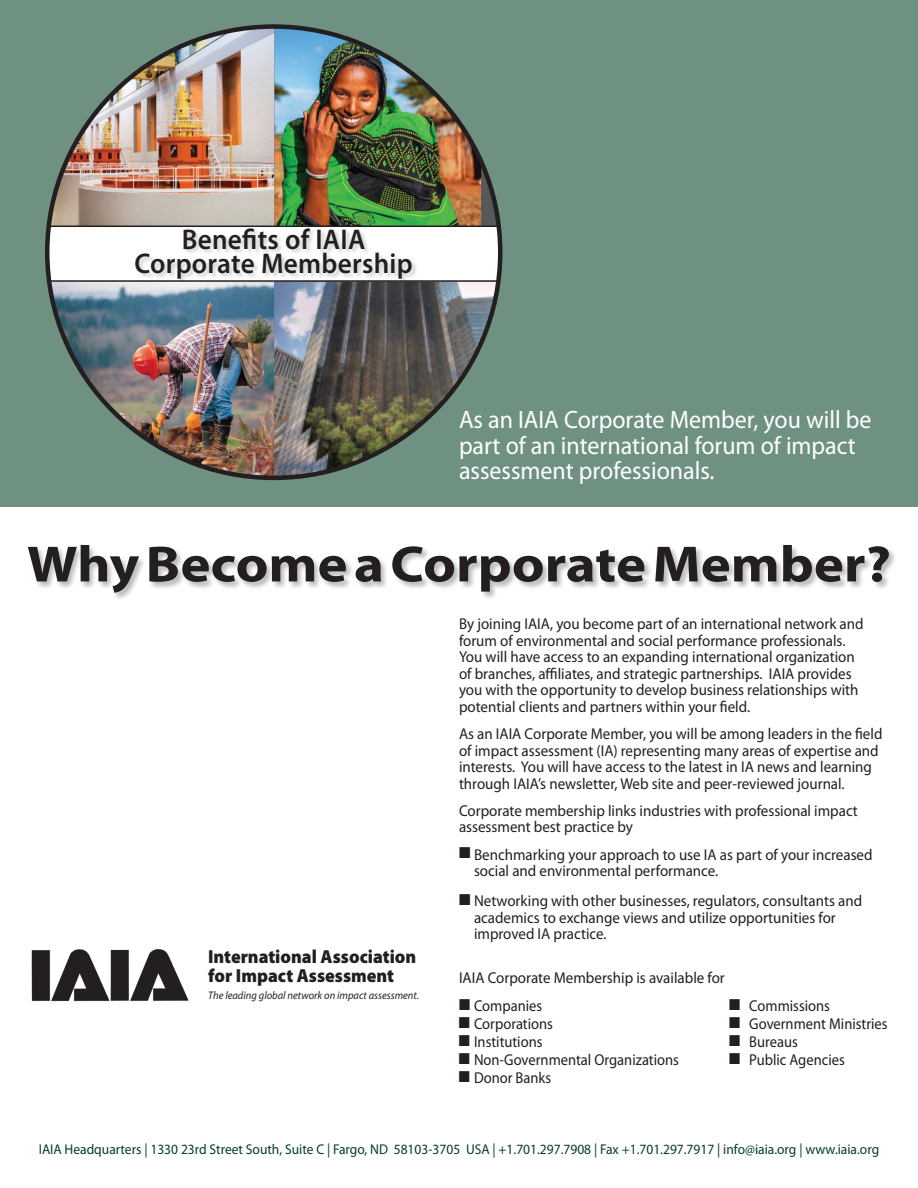
<style>
.page{position:relative;width:918px;height:1188px;background:#fff}
.page>*{position:absolute;margin:0;border:0;box-sizing:border-box;transform-origin:0 0}
.t1{font:700 51.3px "Myriad Pro";color:#231f20;scale:1.11 1}
.t2{font:600 28.5px/24.3px "Myriad Pro";letter-spacing:.01em;color:#231f20;text-align:center;scale:.95 1}
.t3{font:25.2px/25.5px "Myriad Pro";color:#fff;scale:.95 1}
.t4{font:900 18.9px/19.5px "Myriad Pro";color:#231f20;scale:.95 1}
.t5{font:15.75px/16.5px "Myriad Pro";color:#231f20;scale:.95 1}
.t6{font:15.75px "Myriad Pro";color:#231f20;scale:.92 1}
.t7{font:14.1px "Myriad Pro";color:#073e2b;scale:.95 1}
.t8{font:italic 10.95px "Myriad Pro";color:#231f20;scale:.95 1}
</style>
<div class="page">
<div style="left:0;top:0;width:918px;height:507px;background:#6f9182"></div>
<div style="left:48px;top:27px;width:451px;height:450px;background:#fff;border-radius:50%"></div>
<svg style="left:481px;top:156px;width:18px;height:70px"></svg>
<img style="left:274px;top:27px;width:207px;height:199px">
<div style="left:135px;top:228px;width:283px;height:57px;background:#231f20;opacity:.2"></div>
<img style="left:50px;top:282px;width:224px;height:199px">
<img style="left:274px;top:282px;width:225px;height:196px">
<img style="left:49px;top:27px;width:225px;height:199px">
<div style="left:28px;top:545px;width:869px;height:56px;background:#231f20;opacity:.3"></div>
<img style="left:31px;top:949px;width:158px;height:53px">
<hr style="left:48px;top:226px;width:451px;height:1px;background:#231f20">
<hr style="left:48px;top:280px;width:451px;height:2px;background:#231f20">
<h2 class="t2" style="left:134px;top:227px;width:294px">Benefits of IAIA<br>Corporate Membership</h2>
<h3 class="t3" style="left:459px;top:408px;width:436px">As an IAIA Corporate Member, you will be part of an international forum of impact assessment professionals.</h3>
<h1 class="t1" style="left:27px;top:535px;width:780px">Why Become a Corporate Member?</h1>
<p class="t4" style="left:208px;top:947px;width:221px">International Association for Impact Assessment</p>
<p class="t8" style="left:208px;top:989px;width:224px">The leading global network on impact assessment.</p>
<p class="t5" style="left:459px;top:616px;width:427px">By joining IAIA, you become part of an international network and forum of environmental and social performance professionals.<br>You will have access to an expanding international organization of branches, affiliates, and strategic partnerships. IAIA provides you with the opportunity to develop business relationships with potential clients and partners within your field.</p>
<p class="t5" style="left:459px;top:726px;width:447px">As an IAIA Corporate Member, you will be among leaders in the field of impact assessment (IA) representing many areas of expertise and interests. You will have access to the latest in IA news and learning through IAIA’s newsletter, Web site and peer-reviewed journal.</p>
<p class="t5" style="left:459px;top:803px;width:421px">Corporate membership links industries with professional impact assessment best practice by</p>
<p class="t5" style="left:474px;top:846px;width:421px;text-indent:-15px">■ Benchmarking your approach to use IA as part of your increased social and environmental performance.</p>
<p class="t5" style="left:474px;top:893px;width:410px;text-indent:-15px">■ Networking with other businesses, regulators, consultants and academics to exchange views and utilize opportunities for improved IA practice.</p>
<p class="t5" style="left:459px;top:969px;width:281px">IAIA Corporate Membership is available for</p>
<p class="t6" style="left:459px;top:998px;width:92px">■ Companies</p>
<p class="t6" style="left:729px;top:998px;width:111px">■ Commissions</p>
<p class="t6" style="left:459px;top:1016px;width:104px">■ Corporations</p>
<p class="t6" style="left:729px;top:1016px;width:174px">■ Government Ministries</p>
<p class="t6" style="left:459px;top:1034px;width:92px">■ Institutions</p>
<p class="t6" style="left:729px;top:1034px;width:76px">■ Bureaus</p>
<p class="t6" style="left:459px;top:1052px;width:241px">■ Non-Governmental Organizations</p>
<p class="t6" style="left:729px;top:1052px;width:127px">■ Public Agencies</p>
<p class="t6" style="left:459px;top:1070px;width:102px">■ Donor Banks</p>
<p class="t7" style="left:39px;top:1142px;width:886px">IAIA Headquarters | 1330 23rd Street South, Suite C | Fargo, ND 58103-3705 USA | +1.701.297.7908 | Fax +1.701.297.7917 | info@iaia.org | www.iaia.org</p>
</div>
